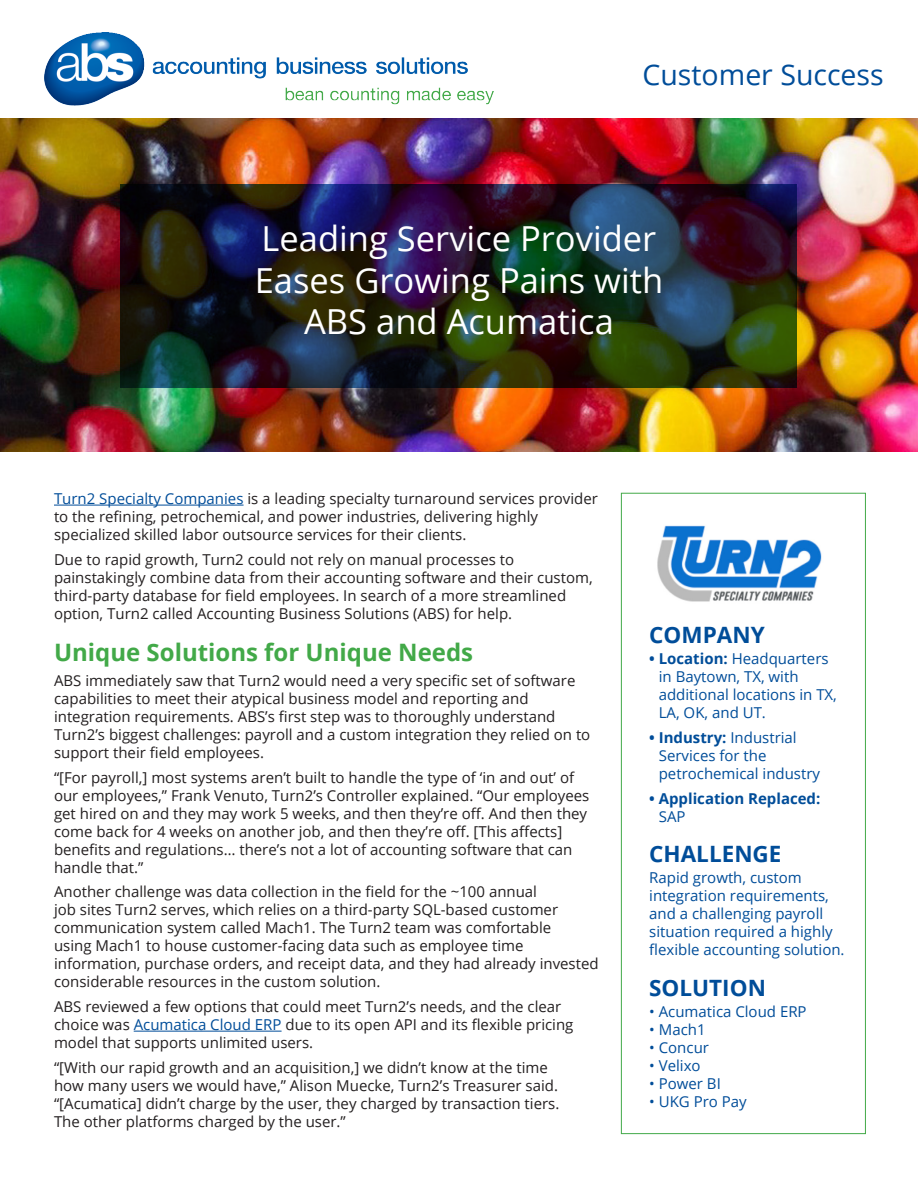
<style>
.page{position:relative;width:918px;height:1188px;background:#fff}
.page>*{position:absolute;margin:0;border:0;box-sizing:border-box;transform-origin:0 0}
.t1{font:34.5px/41.4px "Open Sans";color:#fff;text-align:center}
.t2{font:28.5px "Open Sans";color:#004d99}
.t3{font:700 24px "Open Sans";color:#42a948}
.t4{font:700 22.5px "Open Sans";color:#004d99}
.t5{font:15px/18px "Open Sans";color:#231f20}
.t6{font:15px/18px "Open Sans";color:#004d99}
.t7{font:700 15px/18px "Open Sans";color:#004d99}
.s1{color:#004d99}
.s2{font-weight:700}
.s3{font-weight:400}
</style>
<div class="page">
<img style="left:0;top:119px;width:918px;height:332px">
<div style="left:621px;top:493px;width:245px;height:641px;background:#fff;border:1px solid #42a948"></div>
<hr style="left:54px;top:505px;width:190px;height:1px;background:#004d99">
<hr style="left:134px;top:1031px;width:148px;height:1px;background:#004d99">
<img style="left:657px;top:525px;width:165px;height:77px">
<img style="left:121px;top:184px;width:676px;height:204px">
<img style="left:44px;top:32px;width:450px;height:74px">
<p class="t2" style="left:642px;top:55px;width:243px">Customer Success</p>
<p class="t1" style="left:255px;top:217px;width:410px">Leading Service Provider<br>Eases Growing Pains with<br>ABS and Acumatica</p>
<p class="t5" style="left:54px;top:489px;width:545px"><span class="s1">Turn2 Specialty Companies</span> is a leading specialty turnaround services provider to the refining, petrochemical, and power industries, delivering highly specialized skilled labor outsource services for their clients.</p>
<p class="t5" style="left:54px;top:550px;width:540px">Due to rapid growth, Turn2 could not rely on manual processes to painstakingly combine data from their accounting software and their custom, third-party database for field employees. In search of a more streamlined option, Turn2 called Accounting Business Solutions (ABS) for help.</p>
<p class="t3" style="left:54px;top:635px;width:421px">Unique Solutions for Unique Needs</p>
<p class="t5" style="left:54px;top:671px;width:538px">ABS immediately saw that Turn2 would need a very specific set of software capabilities to meet their atypical business model and reporting and integration requirements. ABS’s first step was to thoroughly understand Turn2’s biggest challenges: payroll and a custom integration they relied on to support their field employees.</p>
<p class="t5" style="left:54px;top:768px;width:537px">“[For payroll,] most systems aren’t built to handle the type of ‘in and out’ of our employees,” Frank Venuto, Turn2’s Controller explained. “Our employees get hired on and they may work 5 weeks, and then they’re off. And then they come back for 4 weeks on another job, and then they’re off. [This affects] benefits and regulations… there’s not a lot of accounting software that can handle that.”</p>
<p class="t5" style="left:54px;top:882px;width:546px">Another challenge was data collection in the field for the ~100 annual<br>job sites Turn2 serves, which relies on a third-party SQL-based customer communication system called Mach1. The Turn2 team was comfortable<br>using Mach1 to house customer-facing data such as employee time information, purchase orders, and receipt data, and they had already invested considerable resources in the custom solution.</p>
<p class="t5" style="left:54px;top:997px;width:521px">ABS reviewed a few options that could meet Turn2’s needs, and the clear choice was <span class="s1">Acumatica Cloud ERP</span> due to its open API and its flexible pricing model that supports unlimited users.</p>
<p class="t5" style="left:54px;top:1058px;width:507px">“[With our rapid growth and an acquisition,] we didn’t know at the time how many users we would have,” Alison Muecke, Turn2’s Treasurer said. “[Acumatica] didn’t charge by the user, they charged by transaction tiers.<br>The other platforms charged by the user.”</p>
<p class="t4" style="left:649px;top:619px;width:117px">COMPANY</p>
<p class="t6" style="left:659px;top:649px;width:180px;text-indent:-10px"><span class="s2">• Location:</span> Headquarters in Baytown, TX, with additional locations in TX,<br>LA, OK, and UT.</p>
<p class="t6" style="left:659px;top:728px;width:163px;text-indent:-10px"><span class="s2">• Industry:</span> Industrial<br>Services for the petrochemical industry</p>
<p class="t7" style="left:659px;top:789px;width:163px;text-indent:-10px">• Application Replaced:<br><span class="s3">SAP</span></p>
<p class="t4" style="left:649px;top:838px;width:134px">CHALLENGE</p>
<p class="t6" style="left:649px;top:868px;width:197px">Rapid growth, custom integration requirements, and a challenging payroll situation required a highly flexible accounting solution.</p>
<p class="t4" style="left:649px;top:972px;width:118px">SOLUTION</p>
<p class="t6" style="left:649px;top:1002px;width:159px">• Acumatica Cloud ERP</p>
<p class="t6" style="left:649px;top:1020px;width:58px">• Mach1</p>
<p class="t6" style="left:649px;top:1038px;width:61px">• Concur</p>
<p class="t6" style="left:649px;top:1056px;width:53px">• Velixo</p>
<p class="t6" style="left:649px;top:1074px;width:73px">• Power BI</p>
<p class="t6" style="left:649px;top:1092px;width:99px">• UKG Pro Pay</p>
</div>
